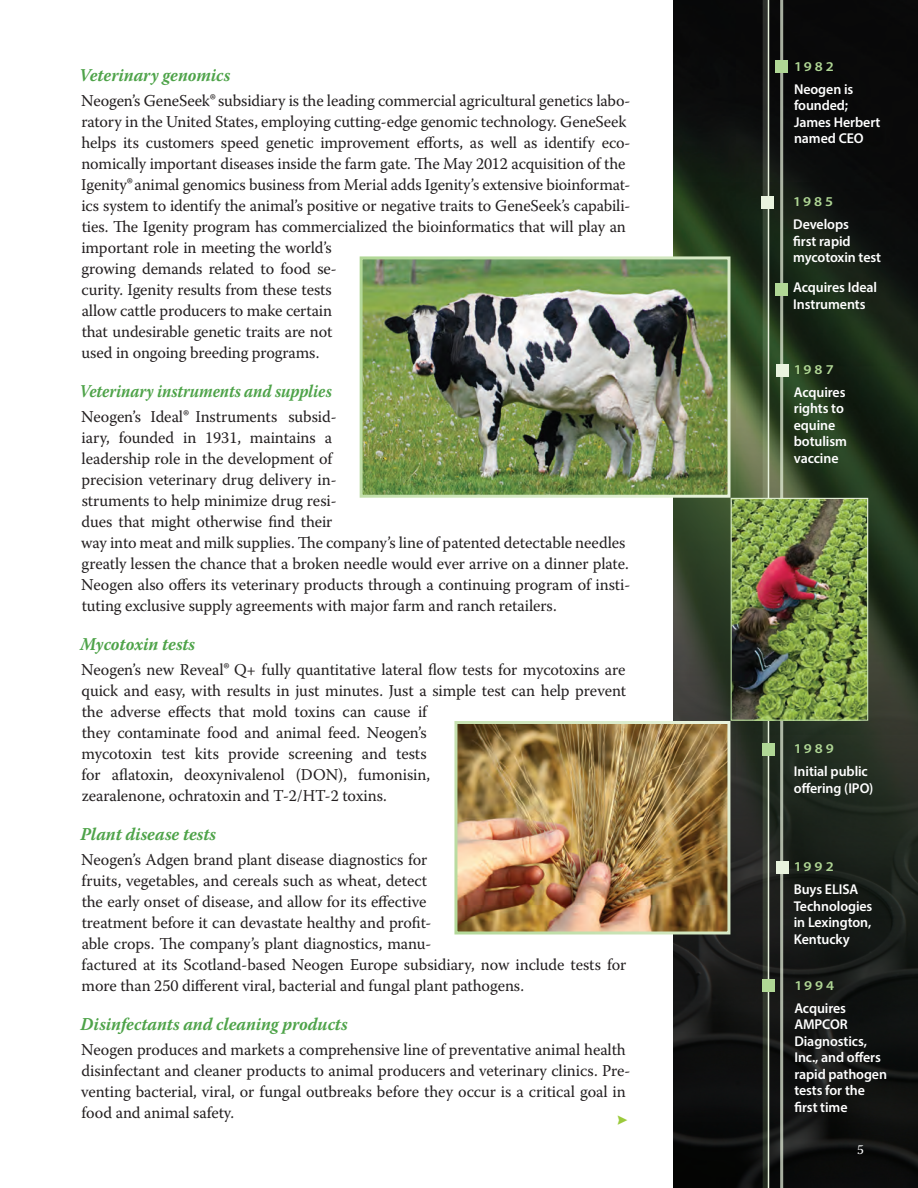
<style>
.page{position:relative;width:918px;height:1188px;background:#fff}
.page>*{position:absolute;margin:0;border:0;box-sizing:border-box;transform-origin:0 0}
.t1{font:italic 700 18px "Warnock Pro";letter-spacing:-.005em;color:#4ea349;scale:.95 1}
.t2{font:italic 700 18px "Warnock Pro";letter-spacing:-.005em;color:#4ea349;scale:.89 1}
.t3{font:16.5px/21px "Warnock Pro";letter-spacing:-.005em;color:#231f20}
.t4{font:600 14.25px/16.5px "Myriad Pro";letter-spacing:-.005em;color:#fff}
.t5{font:600 13.5px "Myriad Pro";letter-spacing:.2em;color:#b0d795;scale:1.11 1}
.t6{font:13.5px "Warnock Pro";color:#fff}
.s1{font-size:21px}
</style>
<div class="page">
<img style="left:674px;top:0;width:244px;height:615px">
<img style="left:674px;top:615px;width:244px;height:573px">
<hr style="left:780px;top:0;width:3px;height:1188px;background:#e9f3de">
<div style="left:775px;top:60px;width:13px;height:13px;background:#b0d795"></div>
<svg style="left:763px;top:0;width:5px;height:1188px"></svg>
<hr style="left:768px;top:0;width:1px;height:1188px;background:#e9f3de">
<img style="left:364px;top:260px;width:362px;height:234px">
<div style="left:360px;top:256px;width:370px;height:242px;border:3px solid #fff"></div>
<img style="left:733px;top:500px;width:133px;height:219px">
<img style="left:458px;top:725px;width:268px;height:205px">
<div style="left:454px;top:721px;width:276px;height:213px;border:3px solid #fff"></div>
<div style="left:761px;top:196px;width:13px;height:13px;background:#e9f3de"></div>
<div style="left:775px;top:283px;width:13px;height:13px;background:#b0d795"></div>
<div style="left:776px;top:364px;width:13px;height:13px;background:#e9f3de"></div>
<div style="left:762px;top:743px;width:13px;height:13px;background:#b0d795"></div>
<div style="left:776px;top:861px;width:13px;height:13px;background:#e9f3de"></div>
<div style="left:762px;top:980px;width:13px;height:12px;background:#b0d795"></div>
<p class="t1" style="left:79px;top:64px;width:160px">Veterinary genomics</p>
<p class="t3" style="left:81px;top:90px;width:551px">Neogen’s GeneSeek<span class="s1">®</span> subsidiary is the leading commercial agricultural genetics labo&shy;ratory in the United States, employing cutting-edge genomic technology. GeneSeek helps its customers speed genetic improvement efforts, as well as identify eco&shy;nomically important diseases inside the farm gate. The May 2012 acquisition of the Igenity<span class="s1">®</span> animal genomics business from Merial adds Igenity’s extensive bioinformat&shy;ics system to identify the animal’s positive or negative traits to GeneSeek’s capabili&shy;ties. The Igenity program has commercialized the bioinformatics that will play an important role in meeting the world’s<br>growing demands related to food se-<br>curity. Igenity results from these tests<br>allow cattle producers to make certain<br>that undesirable genetic traits are not<br>used in ongoing breeding programs.</p>
<p class="t2" style="left:79px;top:380px;width:285px">Veterinary instruments and supplies</p>
<p class="t3" style="left:81px;top:406px;width:551px">Neogen’s Ideal<span class="s1">®</span> Instruments subsid-<br>iary, founded in 1931, maintains a<br>leadership role in the development of<br>precision veterinary drug delivery in-<br>struments to help minimize drug resi-<br>dues that might otherwise find their<br>way into meat and milk supplies. The company’s line of patented detectable needles greatly lessen the chance that a broken needle would ever arrive on a dinner plate.<br>Neogen also offers its veterinary products through a continuing program of insti&shy;tuting exclusive supply agreements with major farm and ranch retailers.</p>
<p class="t1" style="left:80px;top:633px;width:123px">Mycotoxin tests</p>
<p class="t3" style="left:81px;top:659px;width:547px">Neogen’s new Reveal<span class="s1">®</span> Q+ fully quantitative lateral flow tests for mycotoxins are quick and easy, with results in just minutes. Just a simple test can help prevent the adverse effects that mold toxins can cause if<br>they contaminate food and animal feed. Neogen’s<br>mycotoxin test kits provide screening and tests<br>for aflatoxin, deoxynivalenol (DON), fumonisin,<br>zearalenone, ochratoxin and T-2/HT-2 toxins.</p>
<p class="t1" style="left:81px;top:823px;width:144px">Plant disease tests</p>
<p class="t3" style="left:81px;top:849px;width:547px">Neogen’s Adgen brand plant disease diagnostics for<br>fruits, vegetables, and cereals such as wheat, detect<br>the early onset of disease, and allow for its effective<br>treatment before it can devastate healthy and profit-<br>able crops. The company’s plant diagnostics, manu-<br>factured at its Scotland-based Neogen Europe subsidiary, now include tests for more than 250 different viral, bacterial and fungal plant pathogens.</p>
<p class="t1" style="left:81px;top:1013px;width:283px">Disinfectants and cleaning products</p>
<p class="t3" style="left:81px;top:1039px;width:551px">Neogen produces and markets a comprehensive line of preventative animal health disinfectant and cleaner products to animal producers and veterinary clinics. Pre&shy;venting bacterial, viral, or fungal outbreaks before they occur is a critical goal in food and animal safety.</p>
<p class="t5" style="left:794px;top:57px;width:37px">1982</p>
<p class="t4" style="left:794px;top:80px;width:88px">Neogen is founded;<br>James Herbert named CEO</p>
<p class="t5" style="left:793px;top:193px;width:37px">1985</p>
<p class="t4" style="left:793px;top:216px;width:89px">Develops<br>first rapid mycotoxin test</p>
<p class="t4" style="left:793px;top:279px;width:85px">Acquires Ideal<br>Instruments</p>
<p class="t5" style="left:794px;top:361px;width:37px">1987</p>
<p class="t4" style="left:794px;top:384px;width:55px">Acquires rights to equine botulism vaccine</p>
<p class="t5" style="left:794px;top:740px;width:37px">1989</p>
<p class="t4" style="left:794px;top:763px;width:81px">Initial public offering (IPO)</p>
<p class="t5" style="left:794px;top:858px;width:37px">1992</p>
<p class="t4" style="left:794px;top:881px;width:80px">Buys ELISA<br>Technologies in Lexington,<br>Kentucky</p>
<p class="t5" style="left:794px;top:977px;width:37px">1994</p>
<p class="t4" style="left:794px;top:999px;width:94px">Acquires<br>AMPCOR<br>Diagnostics,<br>Inc., and offers rapid pathogen tests for the first time</p>
<p class="t6" style="left:857px;top:1141px;width:8px">5</p>
</div>
